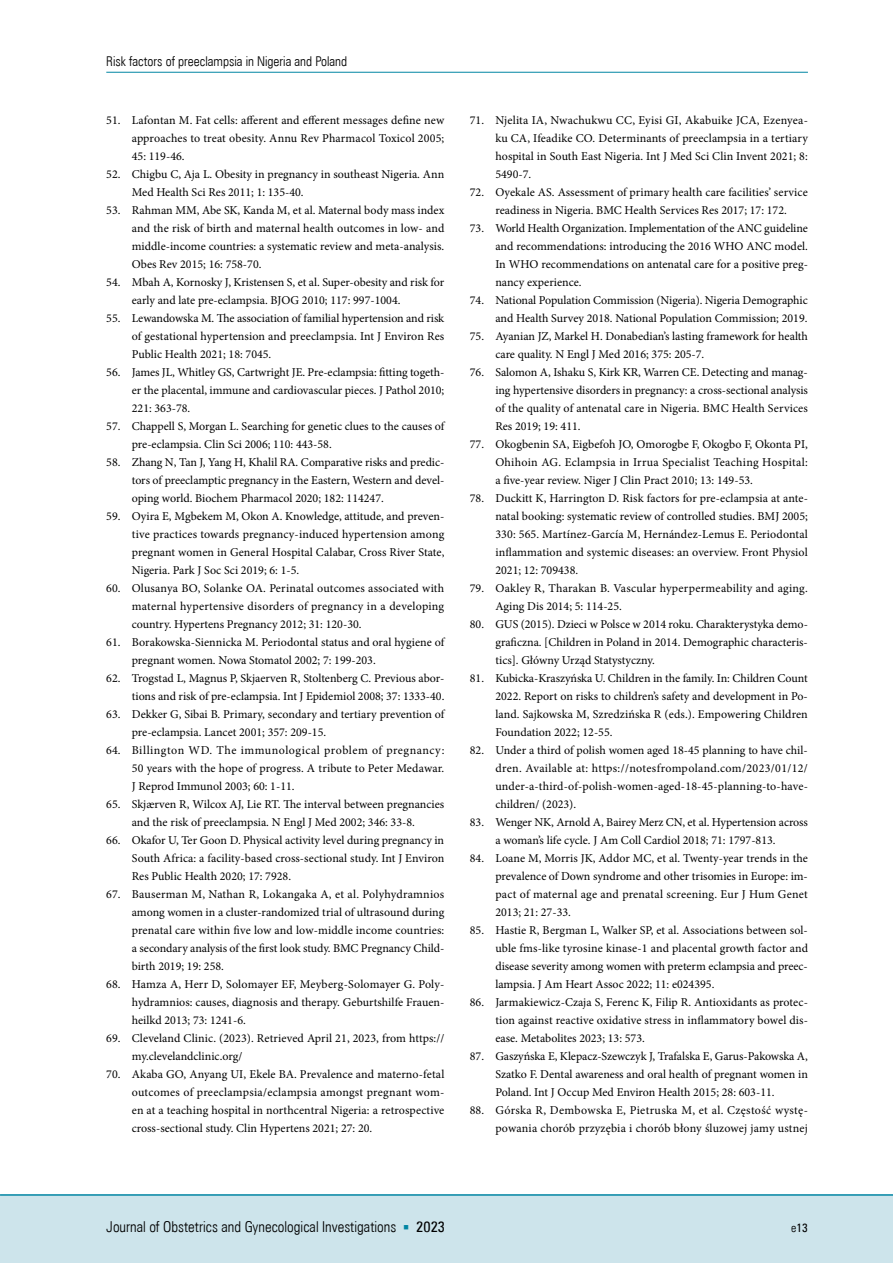
<style>
.page{position:relative;width:893px;height:1263px;background:#fff}
.page>*{position:absolute;margin:0;border:0;box-sizing:border-box;transform-origin:0 0}
.t1{font:15px "Zurich Lt Cn EU";color:#000}
.t2{font:13.5px "Zurich Lt Cn EU";color:#000}
.t3{font:12px/18px "Minion Pro";color:#000;text-align:justify}
.t4{font:12px/18px "Minion Pro";letter-spacing:.02em;color:#000}
.t5{font:12px "Zurich Cn EU";color:#000}
.s1{font-family:"Minion Pro";color:#0085a3}
.s2{font-family:"Zurich Cn EU"}
.s3{font-family:"Zurich Lt Cn EU"}
</style>
<div class="page">
<div style="left:0;top:1195px;width:893px;height:68px;background:#cde4eb"></div>
<hr style="left:0;top:1194px;width:893px;height:2px;background:#0085a3">
<hr style="left:106px;top:72px;width:702px;height:1px;background:#0085a3">
<p class="t2" style="left:106px;top:53px;width:242px">Risk factors of preeclampsia in Nigeria and Poland</p>
<p class="t3" style="left:132px;top:112px;width:314px;text-indent:-26px">51. Lafontan M. Fat cells: afferent and efferent messages define new approaches to treat obesity. Annu Rev Pharmacol Toxicol 2005; 45: 119-46.</p>
<p class="t3" style="left:132px;top:166px;width:314px;text-indent:-26px">52. Chigbu C, Aja L. Obesity in pregnancy in southeast Nigeria. Ann<br>Med Health Sci Res 2011; 1: 135-40.</p>
<p class="t3" style="left:132px;top:202px;width:314px;text-indent:-26px">53. Rahman MM, Abe SK, Kanda M, et al. Maternal body mass index and the risk of birth and maternal health outcomes in low- and middle-income countries: a systematic review and meta-analysis.<br>Obes Rev 2015; 16: 758-70.</p>
<p class="t3" style="left:132px;top:274px;width:314px;text-indent:-26px">54. Mbah A, Kornosky J, Kristensen S, et al. Super-obesity and risk for early and late pre-eclampsia. BJOG 2010; 117: 997-1004.</p>
<p class="t3" style="left:132px;top:310px;width:314px;text-indent:-26px">55. Lewandowska M. The association of familial hypertension and risk of gestational hypertension and preeclampsia. Int J Environ Res Public Health 2021; 18: 7045.</p>
<p class="t3" style="left:132px;top:364px;width:314px;text-indent:-26px">56. James JL, Whitley GS, Cartwright JE. Pre-eclampsia: fitting togeth&shy;er the placental, immune and cardiovascular pieces. J Pathol 2010; 221: 363-78.</p>
<p class="t3" style="left:132px;top:418px;width:314px;text-indent:-26px">57. Chappell S, Morgan L. Searching for genetic clues to the causes of pre-eclampsia. Clin Sci 2006; 110: 443-58.</p>
<p class="t3" style="left:132px;top:454px;width:314px;text-indent:-26px">58. Zhang N, Tan J, Yang H, Khalil RA. Comparative risks and predic&shy;tors of preeclamptic pregnancy in the Eastern, Western and devel&shy;oping world. Biochem Pharmacol 2020; 182: 114247.</p>
<p class="t3" style="left:132px;top:508px;width:314px;text-indent:-26px">59. Oyira E, Mgbekem M, Okon A. Knowledge, attitude, and preven&shy;tive practices towards pregnancy-induced hypertension among pregnant women in General Hospital Calabar, Cross River State, Nigeria. Park J Soc Sci 2019; 6: 1-5.</p>
<p class="t3" style="left:132px;top:580px;width:314px;text-indent:-26px">60. Olusanya BO, Solanke OA. Perinatal outcomes associated with maternal hypertensive disorders of pregnancy in a developing country. Hypertens Pregnancy 2012; 31: 120-30.</p>
<p class="t3" style="left:132px;top:634px;width:314px;text-indent:-26px">61. Borakowska-Siennicka M. Periodontal status and oral hygiene of pregnant women. Nowa Stomatol 2002; 7: 199-203.</p>
<p class="t3" style="left:106px;top:670px;width:340px;text-align:right">62. Trogstad L, Magnus P, Skjaerven R, Stoltenberg C. Previous abor&shy;tions and risk of pre-eclampsia. Int J Epidemiol 2008; 37: 1333-40.</p>
<p class="t3" style="left:132px;top:706px;width:314px;text-indent:-26px">63. Dekker G, Sibai B. Primary, secondary and tertiary prevention of pre-eclampsia. Lancet 2001; 357: 209-15.</p>
<p class="t3" style="left:132px;top:742px;width:314px;text-indent:-26px">64. Billington WD. The immunological problem of pregnancy:<br>50 years with the hope of progress. A tribute to Peter Medawar.<br>J Reprod Immunol 2003; 60: 1-11.</p>
<p class="t3" style="left:106px;top:796px;width:339px;text-align:center">65. Skjærven R, Wilcox AJ, Lie RT. The interval between pregnancies and the risk of preeclampsia. N Engl J Med 2002; 346: 33-8.</p>
<p class="t3" style="left:132px;top:832px;width:314px;text-indent:-26px">66. Okafor U, Ter Goon D. Physical activity level during pregnancy in South Africa: a facility-based cross-sectional study. Int J Environ Res Public Health 2020; 17: 7928.</p>
<p class="t3" style="left:132px;top:886px;width:314px;text-indent:-26px">67. Bauserman M, Nathan R, Lokangaka A, et al. Polyhydramnios among women in a cluster-randomized trial of ultrasound during prenatal care within five low and low-middle income countries: a secondary analysis of the first look study. BMC Pregnancy Child&shy;birth 2019; 19: 258.</p>
<p class="t3" style="left:132px;top:976px;width:314px;text-indent:-26px">68. Hamza A, Herr D, Solomayer EF, Meyberg-Solomayer G. Poly&shy;hydramnios: causes, diagnosis and therapy. Geburtshilfe Frauen&shy;heilkd 2013; 73: 1241-6.</p>
<p class="t3" style="left:132px;top:1030px;width:314px;text-indent:-26px">69. Cleveland Clinic. (2023). Retrieved April 21, 2023, from https:// my.clevelandclinic.org/</p>
<p class="t3" style="left:132px;top:1066px;width:314px;text-indent:-26px">70. Akaba GO, Anyang UI, Ekele BA. Prevalence and materno-fetal outcomes of preeclampsia/eclampsia amongst pregnant wom&shy;en at a teaching hospital in northcentral Nigeria: a retrospective cross-sectional study. Clin Hypertens 2021; 27: 20.</p>
<p class="t3" style="left:495px;top:112px;width:314px;text-indent:-26px">71. Njelita IA, Nwachukwu CC, Eyisi GI, Akabuike JCA, Ezenyea&shy;ku CA, Ifeadike CO. Determinants of preeclampsia in a tertiary hospital in South East Nigeria. Int J Med Sci Clin Invent 2021; 8:<br>5490-7.</p>
<p class="t3" style="left:470px;top:184px;width:339px;text-align:center">72. Oyekale AS. Assessment of primary health care facilities’ service readiness in Nigeria. BMC Health Services Res 2017; 17: 172.</p>
<p class="t3" style="left:495px;top:220px;width:314px;text-indent:-26px">73. World Health Organization. Implementation of the ANC guideline and recommendations: introducing the 2016 WHO ANC model.<br>In WHO recommendations on antenatal care for a positive preg&shy;nancy experience.</p>
<p class="t3" style="left:470px;top:292px;width:339px;text-align:right">74. National Population Commission (Nigeria). Nigeria Demographic and Health Survey 2018. National Population Commission; 2019.</p>
<p class="t3" style="left:495px;top:328px;width:314px;text-indent:-26px">75. Ayanian JZ, Markel H. Donabedian’s lasting framework for health care quality. N Engl J Med 2016; 375: 205-7.</p>
<p class="t3" style="left:495px;top:364px;width:314px;text-indent:-26px">76. Salomon A, Ishaku S, Kirk KR, Warren CE. Detecting and manag&shy;ing hypertensive disorders in pregnancy: a cross-sectional analysis of the quality of antenatal care in Nigeria. BMC Health Services Res 2019; 19: 411.</p>
<p class="t3" style="left:495px;top:436px;width:314px;text-indent:-26px">77. Okogbenin SA, Eigbefoh JO, Omorogbe F, Okogbo F, Okonta PI, Ohihoin AG. Eclampsia in Irrua Specialist Teaching Hospital: a five-year review. Niger J Clin Pract 2010; 13: 149-53.</p>
<p class="t3" style="left:495px;top:490px;width:314px;text-indent:-26px">78. Duckitt K, Harrington D. Risk factors for pre-eclampsia at ante&shy;natal booking: systematic review of controlled studies. BMJ 2005; 330: 565. Martínez-García M, Hernández-Lemus E. Periodontal inflammation and systemic diseases: an overview. Front Physiol 2021; 12: 709438.</p>
<p class="t4" style="left:495px;top:580px;width:314px;text-indent:-26px">79. Oakley R, Tharakan B. Vascular hyperpermeability and aging.<br>Aging Dis 2014; 5: 114-25.</p>
<p class="t3" style="left:495px;top:616px;width:314px;text-indent:-26px">80. GUS (2015). Dzieci w Polsce w 2014 roku. Charakterystyka demo&shy;graficzna. [Children in Poland in 2014. Demographic characteris&shy;tics]. Główny Urząd Statystyczny.</p>
<p class="t3" style="left:495px;top:670px;width:314px;text-indent:-26px">81. Kubicka-Kraszyńska U. Children in the family. In: Children Count 2022. Report on risks to children’s safety and development in Po&shy;land. Sajkowska M, Szredzińska R (eds.). Empowering Children Foundation 2022; 12-55.</p>
<p class="t3" style="left:495px;top:742px;width:314px;text-indent:-26px">82. Under a third of polish women aged 18-45 planning to have chil&shy;dren. Available at: https://notesfrompoland.com/2023/01/12/ under-a-third-of-polish-women-aged-18-45-planning-to-have&shy;children/ (2023).</p>
<p class="t3" style="left:470px;top:814px;width:339px;text-align:center">83. Wenger NK, Arnold A, Bairey Merz CN, et al. Hypertension across a woman’s life cycle. J Am Coll Cardiol 2018; 71: 1797-813.</p>
<p class="t3" style="left:495px;top:850px;width:314px;text-indent:-26px">84. Loane M, Morris JK, Addor MC, et al. Twenty-year trends in the prevalence of Down syndrome and other trisomies in Europe: im&shy;pact of maternal age and prenatal screening. Eur J Hum Genet 2013; 21: 27-33.</p>
<p class="t3" style="left:495px;top:922px;width:314px;text-indent:-26px">85. Hastie R, Bergman L, Walker SP, et al. Associations between sol&shy;uble fms-like tyrosine kinase-1 and placental growth factor and disease severity among women with preterm eclampsia and preec&shy;lampsia. J Am Heart Assoc 2022; 11: e024395.</p>
<p class="t3" style="left:495px;top:994px;width:314px;text-indent:-26px">86. Jarmakiewicz-Czaja S, Ferenc K, Filip R. Antioxidants as protec&shy;tion against reactive oxidative stress in inflammatory bowel dis&shy;ease. Metabolites 2023; 13: 573.</p>
<p class="t3" style="left:495px;top:1048px;width:314px;text-indent:-26px">87. Gaszyńska E, Klepacz-Szewczyk J, Trafalska E, Garus-Pakowska A, Szatko F. Dental awareness and oral health of pregnant women in Poland. Int J Occup Med Environ Health 2015; 28: 603-11.</p>
<p class="t3" style="left:470px;top:1102px;width:340px;text-align:right">88. Górska R, Dembowska E, Pietruska M, et al. Częstość wystę&shy;powania chorób przyzębia i chorób błony śluzowej jamy ustnej</p>
<p class="t1" style="left:106px;top:1218px;width:340px">Journal of Obstetrics and Gynecological Investigations <span class="s1">■</span> <span class="s2">2023</span></p>
<p class="t5" style="left:791px;top:1221px;width:18px"><span class="s3">e</span>13</p>
</div>
